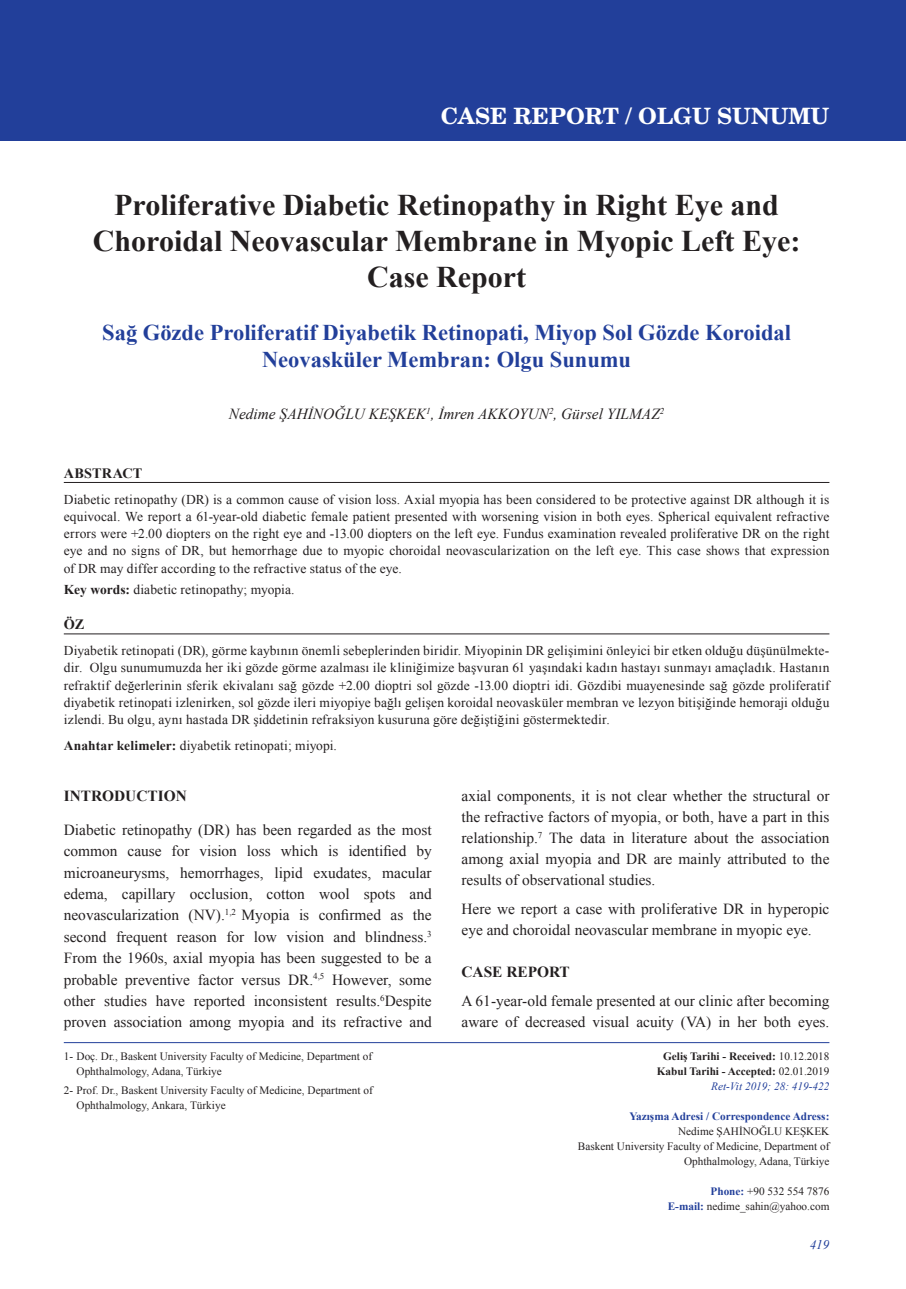
<style>
.page{position:relative;width:906px;height:1289px;background:#fff}
.page>*{position:absolute;margin:0;border:0;box-sizing:border-box;transform-origin:0 0}
.t1{font:700 30px/36px "Times New Roman";color:#231f20;text-align:center}
.t2{font:700 22.5px/27px "Times New Roman";color:#223f9a;text-align:center}
.t3{font:700 22.5px "Te X Gyre Schola";color:#fff}
.t4{font:15.3px/21.3px "Times New Roman";color:#231f20;text-align:justify}
.t5{font:italic 15.3px "Times New Roman";color:#231f20}
.t6{font:700 15.3px "Times New Roman";color:#231f20}
.t7{font:700 14.25px "Times New Roman";letter-spacing:.01em;color:#231f20}
.t8{font:13.5px/17.2px "Times New Roman";letter-spacing:.01em;color:#231f20;text-align:justify}
.t9{font:italic 13.2px "Times New Roman";color:#223f9a}
.t10{font:11.25px/15px "Times New Roman";color:#231f20}
.t11{font:700 11.25px/15px "Times New Roman";color:#231f20;text-align:right}
.t12{font:700 11.25px "Times New Roman";color:#223f9a}
.s1{font-weight:700}
.s2{font-weight:400}
.s3{font-weight:400;font-style:italic;color:#223f9a}
.s4{font-weight:700;color:#223f9a}
</style>
<div class="page">
<div style="left:0;top:0;width:906px;height:140px;background:#223f9a"></div>
<hr style="left:64px;top:1042px;width:765px;height:1px;background:#223f9a">
<hr style="left:64px;top:482px;width:765px;height:1px;background:#231f20">
<hr style="left:64px;top:633px;width:765px;height:1px;background:#231f20">
<h2 class="t3" style="left:441px;top:106px;width:390px">CASE REPORT / OLGU SUNUMU</h2>
<h1 class="t1" style="left:93px;top:187px;width:709px">Proliferative Diabetic Retinopathy in Right Eye and<br>Choroidal Neovascular Membrane in Myopic Left Eye:<br>Case Report</h1>
<h2 class="t2" style="left:102px;top:318px;width:690px">Sağ Gözde Proliferatif Diyabetik Retinopati, Miyop Sol Gözde Koroidal<br>Neovasküler Membran: Olgu Sunumu</h2>
<p class="t5" style="left:229px;top:405px;width:437px">Nedime ŞAHİNOĞLU KEŞKEK<sup>1</sup>, İmren AKKOYUN<sup>2</sup>, Gürsel YILMAZ<sup>2</sup></p>
<p class="t7" style="left:64px;top:465px;width:80px">ABSTRACT</p>
<p class="t8" style="left:64px;top:490px;width:767px">Diabetic retinopathy (DR) is a common cause of vision loss. Axial myopia has been considered to be protective against DR although it is equivocal. We report a 61-year-old diabetic female patient presented with worsening vision in both eyes. Spherical equivalent refractive errors were +2.00 diopters on the right eye and -13.00 diopters on the left eye. Fundus examination revealed proliferative DR on the right eye and no signs of DR, but hemorrhage due to myopic choroidal neovascularization on the left eye. This case shows that expression of DR may differ according to the refractive status of the eye.</p>
<p class="t8" style="left:64px;top:581px;width:232px"><span class="s1">Key words:</span> diabetic retinopathy; myopia.</p>
<p class="t7" style="left:64px;top:616px;width:22px">ÖZ</p>
<p class="t8" style="left:64px;top:642px;width:767px">Diyabetik retinopati (DR), görme kaybının önemli sebeplerinden biridir. Miyopinin DR gelişimini önleyici bir etken olduğu düşünülmekte&shy;dir. Olgu sunumumuzda her iki gözde görme azalması ile kliniğimize başvuran 61 yaşındaki kadın hastayı sunmayı amaçladık. Hastanın refraktif değerlerinin sferik ekivalanı sağ gözde +2.00 dioptri sol gözde -13.00 dioptri idi. Gözdibi muayenesinde sağ gözde proliferatif diyabetik retinopati izlenirken, sol gözde ileri miyopiye bağlı gelişen koroidal neovasküler membran ve lezyon bitişiğinde hemoraji olduğu izlendi. Bu olgu, aynı hastada DR şiddetinin refraksiyon kusuruna göre değiştiğini göstermektedir.</p>
<p class="t8" style="left:64px;top:736px;width:275px"><span class="s1">Anahtar kelimeler:</span> diyabetik retinopati; miyopi.</p>
<p class="t6" style="left:64px;top:787px;width:124px">INTRODUCTION</p>
<p class="t4" style="left:64px;top:819px;width:369px">Diabetic retinopathy (DR) has been regarded as the most common cause for vision loss which is identified by microaneurysms, hemorrhages, lipid exudates, macular edema, capillary occlusion, cotton wool spots and neovascularization (NV).<sup>1,2</sup> Myopia is confirmed as the second frequent reason for low vision and blindness.<sup>3<br></sup>From the 1960s, axial myopia has been suggested to be a probable preventive factor versus DR.<sup>4,5</sup> However, some other studies have reported inconsistent results.<sup>6</sup>Despite proven association among myopia and its refractive and</p>
<p class="t10" style="left:77px;top:1048px;width:297px;text-indent:-13px">1- Doç. Dr., Baskent University Faculty of Medicine, Department of<br>Ophthalmology, Adana, Türkiye</p>
<p class="t10" style="left:77px;top:1082px;width:298px;text-indent:-13px">2- Prof. Dr., Baskent University Faculty of Medicine, Department of<br>Ophthalmology, Ankara, Türkiye</p>
<p class="t4" style="left:461px;top:785px;width:369px;line-height:20.9px">axial components, it is not clear whether the structural or the refractive factors of myopia, or both, have a part in this relationship.<sup>7</sup> The data in literature about the association among axial myopia and DR are mainly attributed to the results of observational studies.</p>
<p class="t4" style="left:461px;top:898px;width:369px;line-height:20.9px">Here we report a case with proliferative DR in hyperopic eye and choroidal ne ovascular membrane in myopic eye.</p>
<p class="t6" style="left:461px;top:963px;width:110px">CASE REPORT</p>
<p class="t4" style="left:461px;top:990px;width:369px;line-height:20.9px">A 61-year-old female presented at our clinic after becoming aware of decreased visual acuity (VA) in her both eyes.</p>
<p class="t11" style="left:657px;top:1048px;width:174px">Geliş Tarihi - Received: <span class="s2">10.12.2018<br></span>Kabul Tarihi - Accepted: <span class="s2">02.01.2019<br></span><span class="s3">Ret-Vit 2019; 28: 419-422</span></p>
<p class="t12" style="left:629px;top:1109px;width:201px">Yazışma Adresi / Correspondence Adress:</p>
<p class="t10" style="left:578px;top:1123px;width:253px;text-align:right">Nedime ŞAHİNOĞLU KEŞKEK<br>Baskent University Faculty of Medicine, Department of<br>Ophthalmology, Adana, Türkiye</p>
<p class="t10" style="left:668px;top:1183px;width:163px;text-align:right"><span class="s4">Phone:</span> +90 532 554 7876<br><span class="s4">E-mail:</span> nedime_sahin@yahoo.com</p>
<p class="t9" style="left:809px;top:1237px;width:21px">419</p>
</div>
